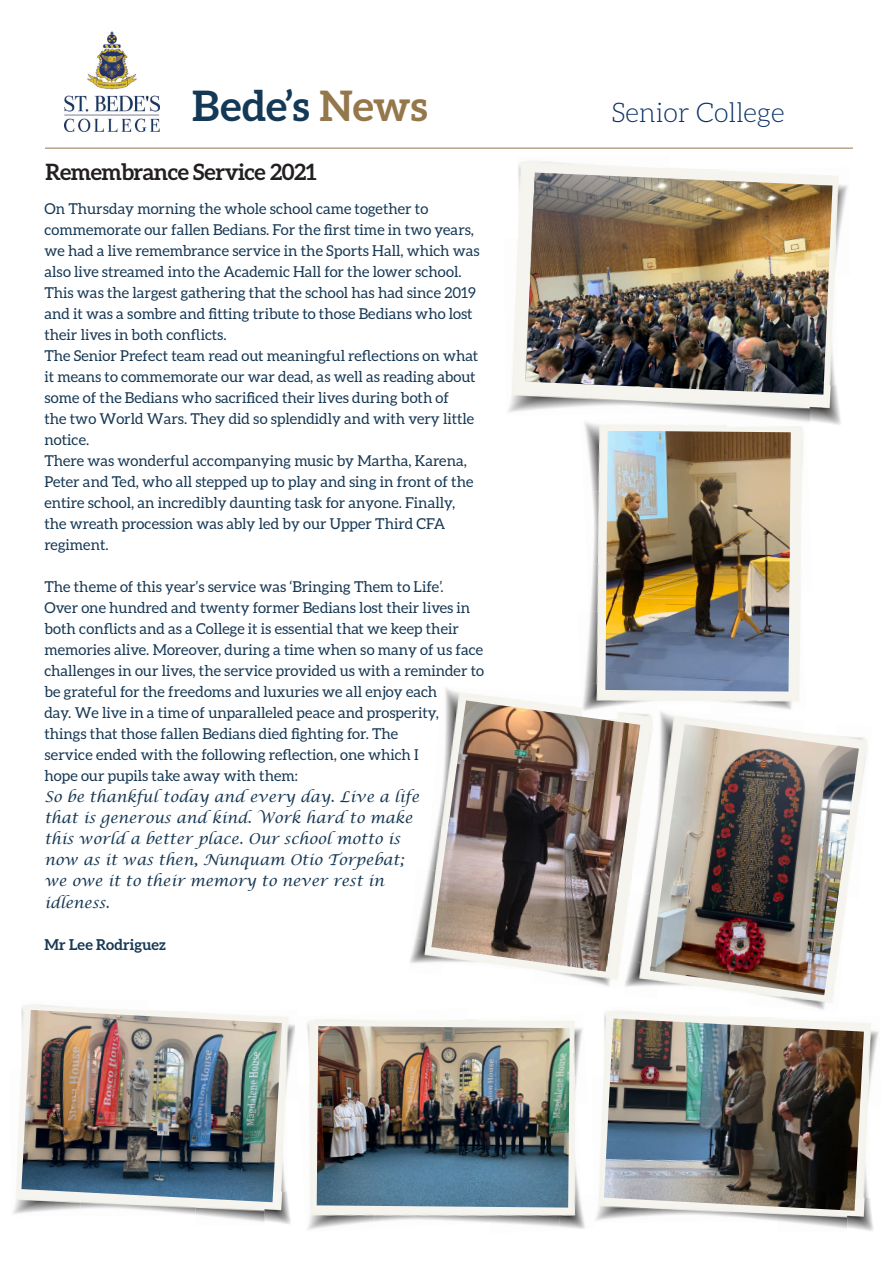
<style>
.page{position:relative;width:893px;height:1263px;background:#fff}
.page>*{position:absolute;margin:0;border:0;box-sizing:border-box;transform-origin:0 0}
.t1{font:700 42px "Aleo";color:#143956}
.t2{font:300 27.15px "Aleo";color:#0d3166}
.t3{font:700 22.5px "Aleo";letter-spacing:-.02em;color:#231f20}
.t4{font:15px/21px "Aleo";color:#163854}
.t5{font:italic 15px/21px "Lucida Calligraphy";color:#163854}
.t6{font:700 15px "Aleo";color:#163854}
.s1{color:#95774c}
</style>
<div class="page">
<img style="left:65px;top:31px;width:95px;height:100px">
<hr style="left:45px;top:148px;width:808px;height:1px;background:#95774c">
<img style="left:778px;top:1211px;width:69px;height:18px">
<img style="left:847px;top:1198px;width:26px;height:33px">
<img style="left:595px;top:1155px;width:135px;height:65px">
<img style="left:864px;top:1023px;width:5px;height:175px">
<img style="left:868px;top:1023px;width:11px;height:84px">
<img style="left:730px;top:1015px;width:12px;height:2px">
<img style="left:196px;top:1202px;width:68px;height:20px">
<img style="left:264px;top:1192px;width:27px;height:32px">
<img style="left:13px;top:1079px;width:135px;height:135px">
<img style="left:148px;top:1202px;width:48px;height:13px">
<img style="left:282px;top:1017px;width:5px;height:175px">
<img style="left:286px;top:1017px;width:9px;height:84px">
<img style="left:21px;top:1010px;width:261px;height:192px">
<img style="left:490px;top:1207px;width:68px;height:20px">
<img style="left:558px;top:1196px;width:27px;height:33px">
<img style="left:308px;top:1164px;width:63px;height:66px">
<img style="left:371px;top:1207px;width:68px;height:15px">
<img style="left:549px;top:1020px;width:31px;height:176px">
<img style="left:571px;top:1020px;width:12px;height:84px">
<img style="left:433px;top:1019px;width:35px;height:2px">
<img style="left:317px;top:1026px;width:253px;height:181px">
<img style="left:604px;top:1018px;width:260px;height:193px">
<img style="left:415px;top:878px;width:16px;height:60px">
<img style="left:410px;top:938px;width:21px;height:26px">
<img style="left:445px;top:688px;width:59px;height:12px">
<img style="left:427px;top:859px;width:4px;height:19px">
<img style="left:545px;top:971px;width:74px;height:16px">
<img style="left:640px;top:901px;width:10px;height:60px">
<img style="left:625px;top:961px;width:25px;height:26px">
<img style="left:651px;top:711px;width:68px;height:13px">
<img style="left:642px;top:859px;width:8px;height:42px">
<img style="left:763px;top:995px;width:70px;height:15px">
<img style="left:650px;top:724px;width:209px;height:271px">
<img style="left:585px;top:612px;width:20px;height:71px">
<img style="left:583px;top:683px;width:33px;height:17px">
<img style="left:584px;top:422px;width:67px;height:67px">
<img style="left:592px;top:489px;width:13px;height:70px">
<img style="left:590px;top:559px;width:15px;height:53px">
<img style="left:711px;top:698px;width:89px;height:16px">
<img style="left:605px;top:431px;width:186px;height:260px">
<img style="left:431px;top:700px;width:209px;height:271px">
<img style="left:725px;top:395px;width:84px;height:32px">
<img style="left:809px;top:386px;width:32px;height:39px">
<img style="left:508px;top:334px;width:163px;height:78px">
<img style="left:832px;top:175px;width:4px;height:211px">
<img style="left:835px;top:175px;width:13px;height:102px">
<img style="left:517px;top:161px;width:153px;height:78px">
<img style="left:517px;top:161px;width:1px;height:37px">
<img style="left:669px;top:161px;width:26px;height:8px">
<img style="left:526px;top:173px;width:306px;height:222px">
<p class="t1" style="left:192px;top:81px;width:237px">Bede’s <span class="s1">News</span></p>
<p class="t3" style="left:45px;top:159px;width:273px">Remembrance Service 2021</p>
<p class="t4" style="left:44px;top:198px;width:437px">On Thursday morning the whole school came together to commemorate our fallen Bedians. For the first time in two years, we had a live remembrance service in the Sports Hall, which was also live streamed into the Academic Hall for the lower school.<br>This was the largest gathering that the school has had since 2019 and it was a sombre and fitting tribute to those Bedians who lost their lives in both conflicts.</p>
<p class="t4" style="left:44px;top:345px;width:435px">The Senior Prefect team read out meaningful reflections on what it means to commemorate our war dead, as well as reading about some of the Bedians who sacrificed their lives during both of<br>the two World Wars. They did so splendidly and with very little notice.</p>
<p class="t4" style="left:44px;top:450px;width:430px">There was wonderful accompanying music by Martha, Karena, Peter and Ted, who all stepped up to play and sing in front of the entire school, an incredibly daunting task for anyone. Finally, the wreath procession was ably led by our Upper Third CFA regiment.</p>
<p class="t4" style="left:44px;top:576px;width:441px">The theme of this year’s service was ‘Bringing Them to Life’.<br>Over one hundred and twenty former Bedians lost their lives in both conflicts and as a College it is essential that we keep their memories alive. Moreover, during a time when so many of us face challenges in our lives, the service provided us with a reminder to be grateful for the freedoms and luxuries we all enjoy each<br>day. We live in a time of unparalleled peace and prosperity, things that those fallen Bedians died fighting for. The<br>service ended with the following reflection, one which I<br>hope our pupils take away with them:</p>
<p class="t5" style="left:44px;top:787px;width:376px">So be thankful today and every day. Live a life that is generous and kind. Work hard to make this world a better place. Our school motto is now as it was then, Nunquam Otio Torpebat; we owe it to their memory to never rest in idleness.</p>
<p class="t6" style="left:44px;top:935px;width:123px">Mr Lee Rodriguez</p>
<p class="t2" style="left:611px;top:98px;width:175px">Senior College</p>
</div>
